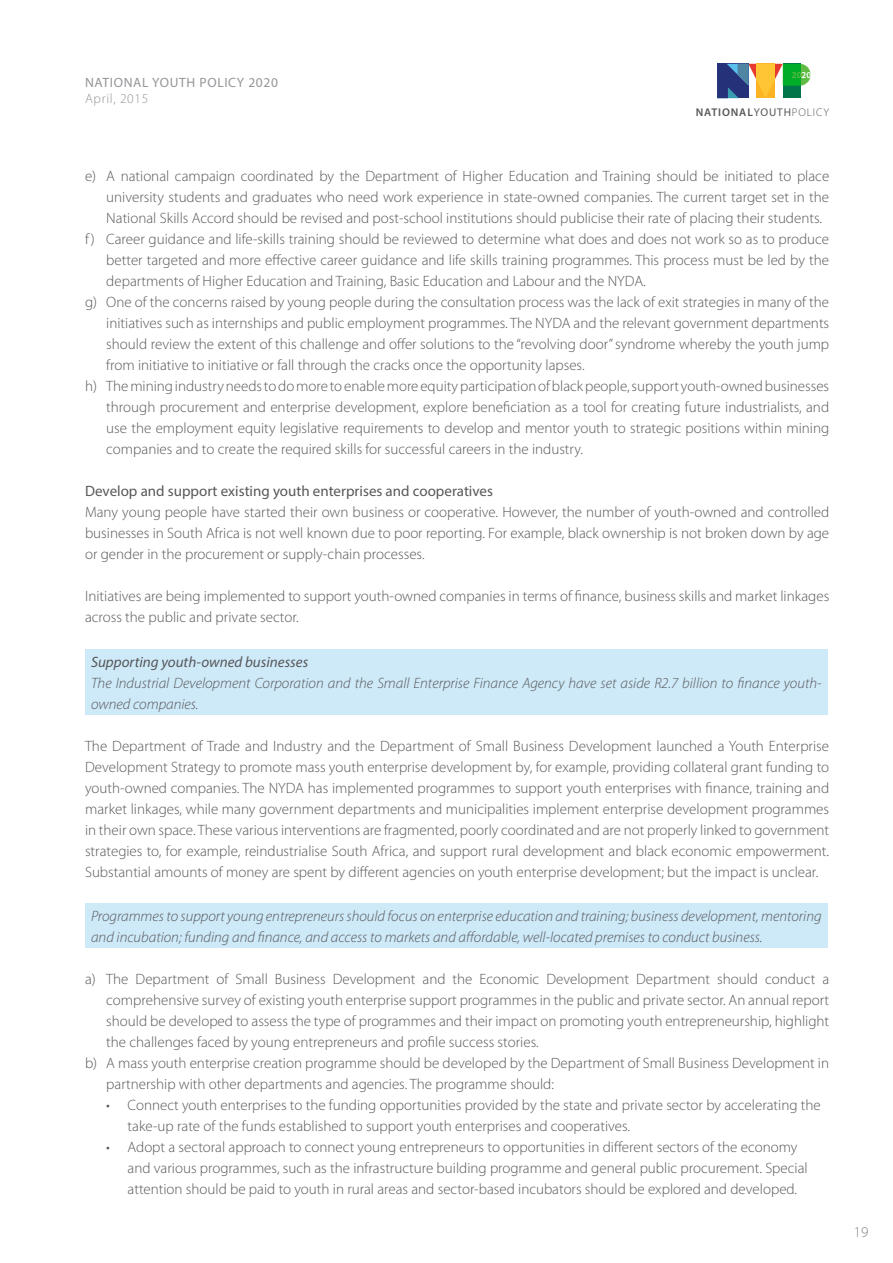
<style>
.page{position:relative;width:893px;height:1263px;background:#fff}
.page>*{position:absolute;margin:0;border:0;box-sizing:border-box;transform-origin:0 0}
.t1{font:300 15px/21px "Myriad Pro";color:#57585a}
.t2{font:italic 300 15px/21px "Myriad Pro";color:#57585a}
.t3{font:15px "Myriad Pro";color:#57585a}
.t4{font:italic 15px "Myriad Pro";color:#57585a}
.t5{font:300 15px "Myriad Pro";color:#808285}
.t6{font:13.5px "Myriad Pro";letter-spacing:.05em;color:#939598}
.t7{font:300 13.5px "Myriad Pro";letter-spacing:.05em;color:#939598}
.t8{font:600 11.25px "Myriad Pro";letter-spacing:.08em;color:#57585a}
.t9{font:600 9px "Myriad Pro";color:#60bb46}
.s1{color:#fff}
.s2{font-weight:400}
.s3{font-weight:300}
</style>
<div class="page">
<svg style="left:717px;top:64px;width:94px;height:34px"></svg>
<div style="left:85px;top:649px;width:743px;height:66px;background:#cee9f8"></div>
<div style="left:85px;top:904px;width:743px;height:44px;background:#cee9f8"></div>
<p class="t6" style="left:85px;top:74px;width:195px">NATIONAL YOUTH POLICY 2020</p>
<p class="t7" style="left:85px;top:91px;width:65px">April, 2015</p>
<p class="t9" style="left:792px;top:69px;width:21px">20<span class="s1">20</span></p>
<p class="t8" style="left:696px;top:105px;width:135px">NATIONAL<span class="s2">YOUTH</span><span class="s3">POLICY</span></p>
<p class="t1" style="left:85px;top:166px;width:746px">e) A national campaign coordinated by the Department of Higher Education and Training should be initiated to place</p>
<p class="t1" style="left:106px;top:187px;width:724px">university students and graduates who need work experience in state-owned companies. The current target set in the</p>
<p class="t1" style="left:106px;top:208px;width:717px">National Skills Accord should be revised and post-school institutions should publicise their rate of placing their students.</p>
<p class="t1" style="left:85px;top:229px;width:745px">f ) Career guidance and life-skills training should be reviewed to determine what does and does not work so as to produce</p>
<p class="t1" style="left:106px;top:250px;width:724px">better targeted and more effective career guidance and life skills training programmes. This process must be led by the</p>
<p class="t1" style="left:106px;top:271px;width:541px">departments of Higher Education and Training, Basic Education and Labour and the NYDA.</p>
<p class="t1" style="left:85px;top:292px;width:746px">g) One of the concerns raised by young people during the consultation process was the lack of exit strategies in many of the</p>
<p class="t1" style="left:106px;top:313px;width:724px">initiatives such as internships and public employment programmes. The NYDA and the relevant government departments</p>
<p class="t1" style="left:106px;top:334px;width:724px">should review the extent of this challenge and offer solutions to the “revolving door” syndrome whereby the youth jump</p>
<p class="t1" style="left:106px;top:355px;width:480px">from initiative to initiative or fall through the cracks once the opportunity lapses.</p>
<p class="t1" style="left:85px;top:376px;width:746px">h) The mining industry needs to do more to enable more equity participation of black people, support youth-owned businesses</p>
<p class="t1" style="left:106px;top:397px;width:724px">through procurement and enterprise development, explore beneficiation as a tool for creating future industrialists, and</p>
<p class="t1" style="left:106px;top:418px;width:724px">use the employment equity legislative requirements to develop and mentor youth to strategic positions within mining</p>
<p class="t1" style="left:106px;top:439px;width:478px">companies and to create the required skills for successful careers in the industry.</p>
<p class="t3" style="left:85px;top:482px;width:409px">Develop and support existing youth enterprises and cooperatives</p>
<p class="t1" style="left:85px;top:502px;width:746px;text-align:justify">Many young people have started their own business or cooperative. However, the number of youth-owned and controlled businesses in South Africa is not well known due to poor reporting. For example, black ownership is not broken down by age or gender in the procurement or supply-chain processes.</p>
<p class="t1" style="left:85px;top:586px;width:746px">Initiatives are being implemented to support youth-owned companies in terms of finance, business skills and market linkages across the public and private sector.</p>
<p class="t4" style="left:91px;top:652px;width:219px">Supporting youth-owned businesses</p>
<p class="t2" style="left:91px;top:672px;width:732px">The Industrial Development Corporation and the Small Enterprise Finance Agency have set aside R2.7 billion to finance youth&shy;owned companies.</p>
<p class="t1" style="left:85px;top:735px;width:746px;text-align:justify">The Department of Trade and Industry and the Department of Small Business Development launched a Youth Enterprise Development Strategy to promote mass youth enterprise development by, for example, providing collateral grant funding to youth-owned companies. The NYDA has implemented programmes to support youth enterprises with finance, training and market linkages, while many government departments and municipalities implement enterprise development programmes in their own space. These various interventions are fragmented, poorly coordinated and are not properly linked to government strategies to, for example, reindustrialise South Africa, and support rural development and black economic empowerment.<br>Substantial amounts of money are spent by different agencies on youth enterprise development; but the impact is unclear.</p>
<p class="t2" style="left:91px;top:906px;width:732px">Programmes to support young entrepreneurs should focus on enterprise education and training; business development, mentoring and incubation; funding and finance, and access to markets and affordable, well-located premises to conduct business.</p>
<p class="t1" style="left:85px;top:969px;width:746px">a) The Department of Small Business Development and the Economic Development Department should conduct a</p>
<p class="t1" style="left:106px;top:990px;width:724px">comprehensive survey of existing youth enterprise support programmes in the public and private sector. An annual report</p>
<p class="t1" style="left:106px;top:1011px;width:724px">should be developed to assess the type of programmes and their impact on promoting youth entrepreneurship, highlight</p>
<p class="t1" style="left:106px;top:1032px;width:434px">the challenges faced by young entrepreneurs and profile success stories.</p>
<p class="t1" style="left:85px;top:1053px;width:745px">b) A mass youth enterprise creation programme should be developed by the Department of Small Business Development in</p>
<p class="t1" style="left:106px;top:1074px;width:449px">partnership with other departments and agencies. The programme should:</p>
<p class="t1" style="left:128px;top:1095px;width:695px;text-indent:-21px">• Connect youth enterprises to the funding opportunities provided by the state and private sector by accelerating the take-up rate of the funds established to support youth enterprises and cooperatives.</p>
<p class="t1" style="left:128px;top:1137px;width:682px;text-indent:-21px">• Adopt a sectoral approach to connect young entrepreneurs to opportunities in different sectors of the economy and various programmes, such as the infrastructure building programme and general public procurement. Special attention should be paid to youth in rural areas and sector-based incubators should be explored and developed.</p>
<p class="t5" style="left:854px;top:1223px;width:16px">19</p>
</div>
